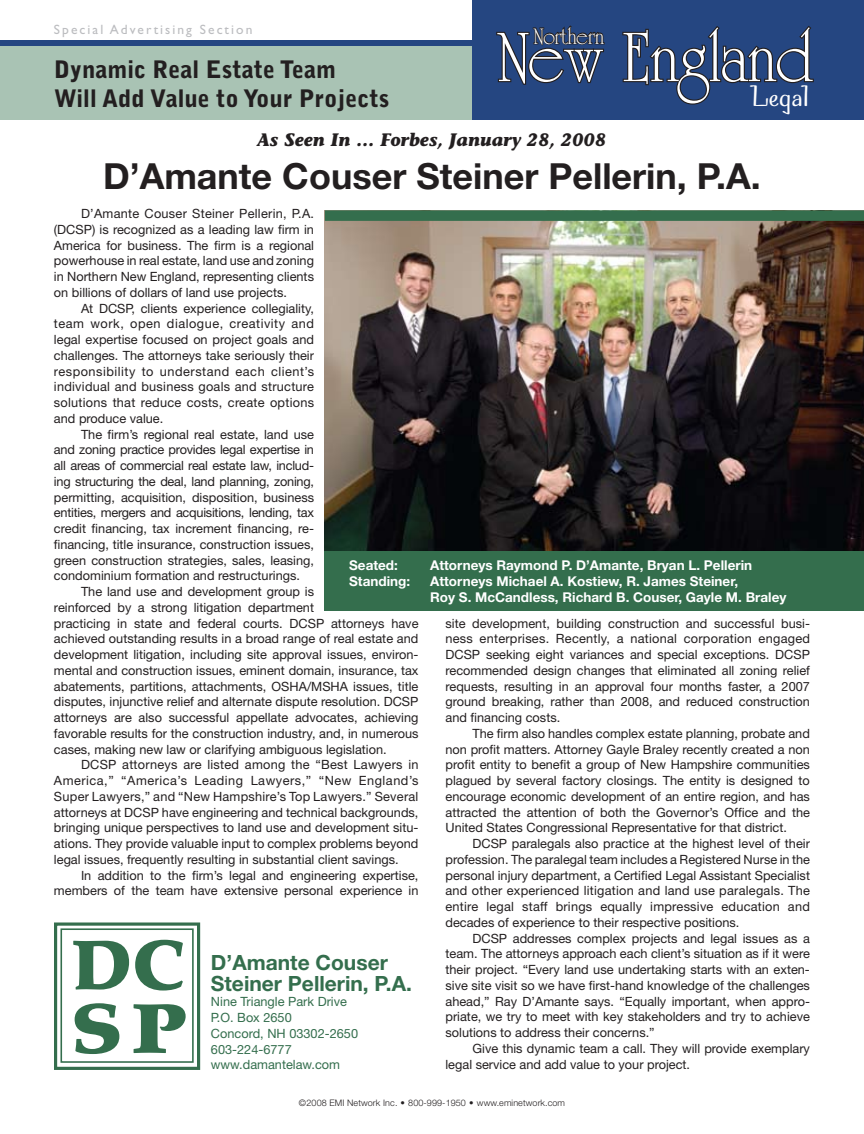
<style>
.page{position:relative;width:864px;height:1134px;background:#fff}
.page>*{position:absolute;margin:0;border:0;box-sizing:border-box;transform-origin:0 0}
.t1{font:75px "University Roman";letter-spacing:-.02em;color:#fff}
.t2{font:700 36px "Helvetica Neue";color:#231f20}
.t3{font:34.5px "Bossa Nova MVB";letter-spacing:-.02em;color:#fff}
.t4{font:900 24px/28.5px "Bell Gothic Std";color:#231f20}
.t5{font:24px "University Roman";letter-spacing:-.02em;color:#fff}
.t6{font:700 21px/21px "Helvetica Neue";color:#346e4d}
.t7{font:italic 700 18px "Stone Informal";color:#231f20}
.t8{font:700 13.5px/16.2px "Helvetica Neue";color:#fff}
.t9{font:13.5px "Gill Sans";letter-spacing:.15em;color:#bcbdc0}
.t10{font:12.75px/15.8px "Helvetica Neue";color:#231f20;text-align:justify}
.t11{font:12.75px/15.8px "Helvetica Neue";color:#346e4d}
.t12{font:300 9px "Helvetica Neue";letter-spacing:.01em;color:#231f20}
</style>
<div class="page">
<div style="left:0;top:40px;width:474px;height:80px;background:#a9c3b4"></div>
<div style="left:0;top:40px;width:864px;height:5px;background:#254681"></div>
<div style="left:472px;top:0;width:392px;height:120px;background:#254681"></div>
<svg style="left:622px;top:26px;width:192px;height:79px"></svg>
<svg style="left:496px;top:25px;width:109px;height:60px"></svg>
<div style="left:54px;top:922px;width:146px;height:148px;border:3px solid #346e4d"></div>
<div style="left:60px;top:928px;width:134px;height:135px;border:2px solid #346e4d"></div>
<svg style="left:73px;top:941px;width:56px;height:49px"></svg>
<svg style="left:135px;top:940px;width:48px;height:51px"></svg>
<svg style="left:75px;top:1003px;width:44px;height:51px"></svg>
<svg style="left:134px;top:1004px;width:52px;height:49px"></svg>
<img style="left:325px;top:221px;width:539px;height:330px">
<div style="left:325px;top:210px;width:539px;height:11px;background:#346e4d"></div>
<div style="left:325px;top:551px;width:539px;height:60px;background:#346e4d"></div>
<p class="t9" style="left:54px;top:22px;width:200px">Special Advertising Section</p>
<h3 class="t4" style="left:54px;top:56px;width:337px">Dynamic Real Estate Team<br>Will Add Value to Your Projects</h3>
<h3 class="t5" style="left:533px;top:22px;width:72px">Northern</h3>
<h1 class="t1" style="left:497px;top:14px;width:317px">New England</h1>
<h3 class="t3" style="left:750px;top:79px;width:61px">Legal</h3>
<h3 class="t7" style="left:257px;top:128px;width:351px">As Seen In … Forbes, January 28, 2008</h3>
<h2 class="t2" style="left:103px;top:154px;width:659px">D’Amante Couser Steiner Pellerin, P.A.</h2>
<p class="t10" style="left:54px;top:206px;width:262px;text-indent:27px">D’Amante Couser Steiner Pellerin, P.A. (DCSP) is recognized as a leading law firm in America for business. The firm is a regional powerhouse in real estate, land use and zoning in Northern New England, representing clients on billions of dollars of land use projects.</p>
<p class="t10" style="left:54px;top:300px;width:262px;text-indent:27px">At DCSP, clients experience collegiality, team work, open dialogue, creativity and legal expertise focused on project goals and challenges. The attorneys take seriously their responsibility to understand each client’s individual and business goals and structure solutions that reduce costs, create options and produce value.</p>
<p class="t10" style="left:54px;top:426px;width:262px;text-indent:27px">The firm’s regional real estate, land use and zoning practice provides legal expertise in all areas of commercial real estate law, includ&shy;ing structuring the deal, land planning, zoning, permitting, acquisition, disposition, business entities, mergers and acquisitions, lending, tax credit financing, tax increment financing, re&shy;financing, title insurance, construction issues, green construction strategies, sales, leasing, condominium formation and restructurings.</p>
<p class="t10" style="left:54px;top:584px;width:366px;text-align:left;text-indent:27px">The land use and development group is<br>reinforced by a strong litigation department<br>practicing in state and federal courts. DCSP attorneys have achieved outstanding results in a broad range of real estate and development litigation, including site approval issues, environ&shy;mental and construction issues, eminent domain, insurance, tax abatements, partitions, attachments, OSHA/MSHA issues, title disputes, injunctive relief and alternate dispute resolution. DCSP attorneys are also successful appellate advocates, achieving favorable results for the construction industry, and, in numerous cases, making new law or clarifying ambiguous legislation.</p>
<p class="t10" style="left:54px;top:757px;width:366px;text-indent:27px">DCSP attorneys are listed among the “Best Lawyers in America,” “America’s Leading Lawyers,” “New England’s Super Lawyers,” and “New Hampshire’s Top Lawyers.” Several attorneys at DCSP have engineering and technical backgrounds, bringing unique perspectives to land use and development situ&shy;ations. They provide valuable input to complex problems beyond legal issues, frequently resulting in substantial client savings.</p>
<p class="t10" style="left:54px;top:867px;width:366px;text-align:right">In addition to the firm’s legal and engineering expertise, members of the team have extensive personal experience in</p>
<p class="t8" style="left:349px;top:557px;width:50px">Seated:</p>
<p class="t8" style="left:430px;top:557px;width:324px">Attorneys Raymond P. D’Amante, Bryan L. Pellerin</p>
<p class="t8" style="left:349px;top:573px;width:63px">Standing:</p>
<p class="t8" style="left:430px;top:573px;width:358px">Attorneys Michael A. Kostiew, R. James Steiner,<br>Roy S. McCandless, Richard B. Couser, Gayle M. Braley</p>
<p class="t10" style="left:446px;top:615px;width:366px">site development, building construction and successful busi&shy;ness enterprises. Recently, a national corporation engaged DCSP seeking eight variances and special exceptions. DCSP recommended design changes that eliminated all zoning relief requests, resulting in an approval four months faster, a 2007 ground breaking, rather than 2008, and reduced construction and financing costs.</p>
<p class="t10" style="left:446px;top:725px;width:366px;text-indent:27px">The firm also handles complex estate planning, probate and non profit matters. Attorney Gayle Braley recently created a non profit entity to benefit a group of New Hampshire communities plagued by several factory closings. The entity is designed to encourage economic development of an entire region, and has attracted the attention of both the Governor’s Office and the United States Congressional Representative for that district.</p>
<p class="t10" style="left:446px;top:836px;width:366px;text-indent:27px">DCSP paralegals also practice at the highest level of their profession. The paralegal team includes a Registered Nurse in the personal injury department, a Certified Legal Assistant Specialist and other experienced litigation and land use paralegals. The entire legal staff brings equally impressive education and decades of experience to their respective positions.</p>
<p class="t10" style="left:446px;top:930px;width:366px;text-indent:27px">DCSP addresses complex projects and legal issues as a team. The attorneys approach each client’s situation as if it were their project. “Every land use undertaking starts with an exten&shy;sive site visit so we have first-hand knowledge of the challenges ahead,” Ray D’Amante says. “Equally important, when appro&shy;priate, we try to meet with key stakeholders and try to achieve solutions to address their concerns.”</p>
<p class="t10" style="left:446px;top:1040px;width:366px;text-indent:27px">Give this dynamic team a call. They will provide exemplary legal service and add value to your project.</p>
<h3 class="t6" style="left:211px;top:951px;width:203px">D’Amante Couser<br>Steiner Pellerin, P.A.</h3>
<p class="t11" style="left:211px;top:994px;width:149px">Nine Triangle Park Drive<br>P.O. Box 2650<br>Concord, NH 03302-2650<br>603-224-6777 www.damantelaw.com</p>
<p class="t12" style="left:299px;top:1098px;width:268px">©2008 EMI Network Inc. • 800-999-1950 • www.eminetwork.com</p>
</div>
